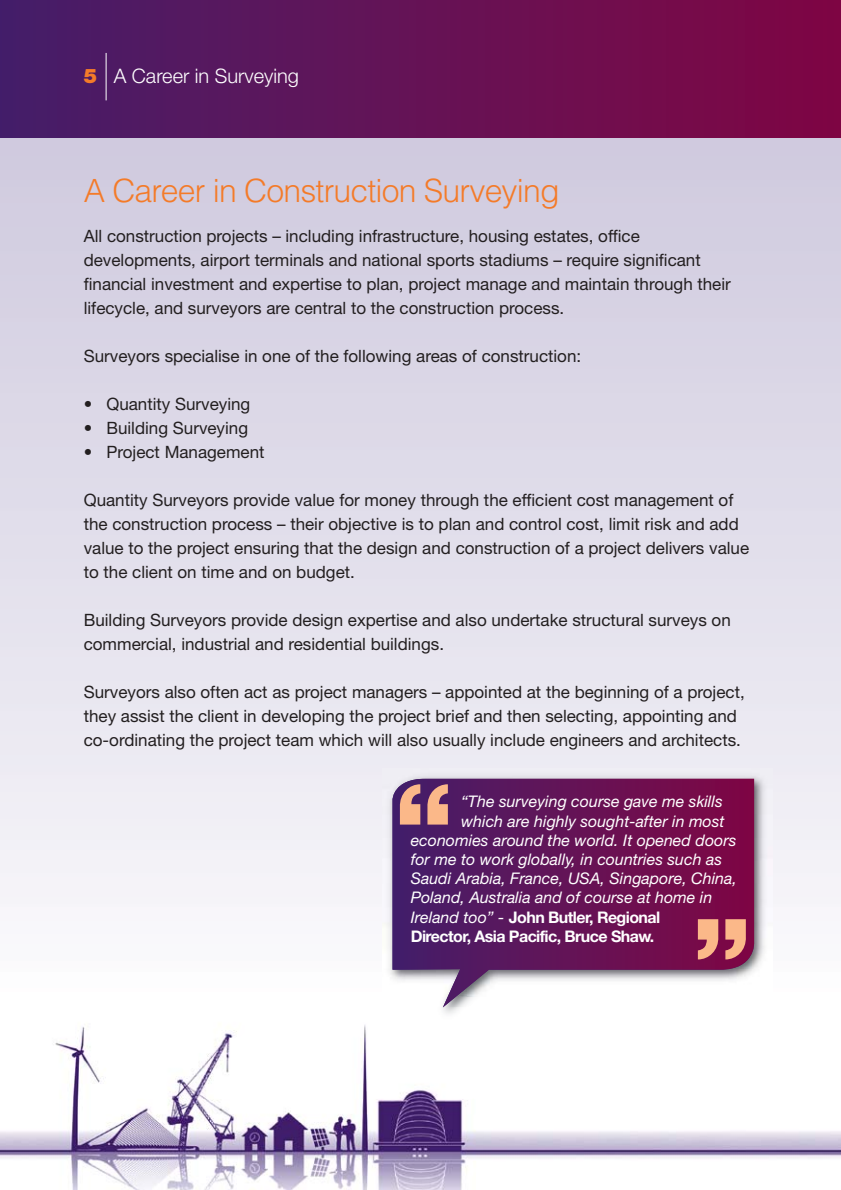
<style>
.page{position:relative;width:841px;height:1190px;background:#fff}
.page>*{position:absolute;margin:0;border:0;box-sizing:border-box;transform-origin:0 0}
.t1{font:900 111.4px "Helvetica";color:#fbb889}
.t2{font:300 32px "Helvetica";letter-spacing:-.025em;color:#f47b29}
.t3{font:300 20px "Helvetica Neue";color:#fff}
.t4{font:17px/24px "Helvetica Neue";color:#231f20}
.t5{font:italic 16px "Helvetica Neue";color:#fff}
.t6{font:700 16px "Helvetica Neue";letter-spacing:-.035em;color:#fff}
.s1{font-weight:900;color:#f47b29}
.s2{font-weight:400;font-style:italic}
</style>
<div class="page">
<div style="left:0;top:137px;width:840px;height:859px;background:linear-gradient(to bottom,#cec8dd,#fafafc)"></div>
<div style="left:0;top:0;width:840px;height:137px;background:linear-gradient(to right,#471e69,#810643)"></div>
<img style="left:0;top:1025px;width:840px;height:164px">
<hr style="left:106px;top:53px;width:1px;height:47px;background:#fff">
<img style="left:382px;top:769px;width:390px;height:245px">
<svg style="left:392px;top:778px;width:363px;height:229px;background:#78356e"></svg>
<p class="t3" style="left:84px;top:69px;width:216px"><span class="s1">5</span> A Career in Surveying</p>
<h2 class="t2" style="left:84px;top:178px;width:477px">A Career in Construction Surveying</h2>
<p class="t4" style="left:84px;top:225px;width:648px">All construction projects – including infrastructure, housing estates, office developments, airport terminals and national sports stadiums – require significant financial investment and expertise to plan, project manage and maintain through their lifecycle, and surveyors are central to the construction process.</p>
<p class="t4" style="left:84px;top:345px;width:499px">Surveyors specialise in one of the following areas of construction:</p>
<p class="t4" style="left:84px;top:393px;width:168px">• Quantity Surveying</p>
<p class="t4" style="left:84px;top:417px;width:166px">• Building Surveying</p>
<p class="t4" style="left:84px;top:441px;width:182px">• Project Management</p>
<p class="t4" style="left:84px;top:489px;width:666px">Quantity Surveyors provide value for money through the efficient cost management of the construction process – their objective is to plan and control cost, limit risk and add value to the project ensuring that the design and construction of a project delivers value to the client on time and on budget.</p>
<p class="t4" style="left:84px;top:609px;width:648px">Building Surveyors provide design expertise and also undertake structural surveys on commercial, industrial and residential buildings.</p>
<p class="t4" style="left:84px;top:681px;width:662px">Surveyors also often act as project managers – appointed at the beginning of a project, they assist the client in developing the project brief and then selecting, appointing and co-ordinating the project team which will also usually include engineers and architects.</p>
<h1 class="t1" style="left:395px;top:786px;width:57px">“</h1>
<p class="t5" style="left:461px;top:796px;width:263px">“The surveying course gave me skills</p>
<p class="t5" style="left:461px;top:815px;width:265px">which are highly sought-after in most</p>
<p class="t5" style="left:410px;top:834px;width:327px">economies around the world. It opened doors</p>
<p class="t5" style="left:410px;top:853px;width:313px">for me to work globally, in countries such as</p>
<p class="t5" style="left:410px;top:872px;width:327px">Saudi Arabia, France, USA, Singapore, China,</p>
<p class="t5" style="left:410px;top:892px;width:303px">Poland, Australia and of course at home in</p>
<p class="t6" style="left:410px;top:911px;width:251px"><span class="s2">Ireland too” -</span> John Butler, Regional</p>
<p class="t6" style="left:410px;top:930px;width:245px">Director, Asia Pacific, Bruce Shaw.</p>
<h1 class="t1" style="left:694px;top:919px;width:57px">”</h1>
</div>
